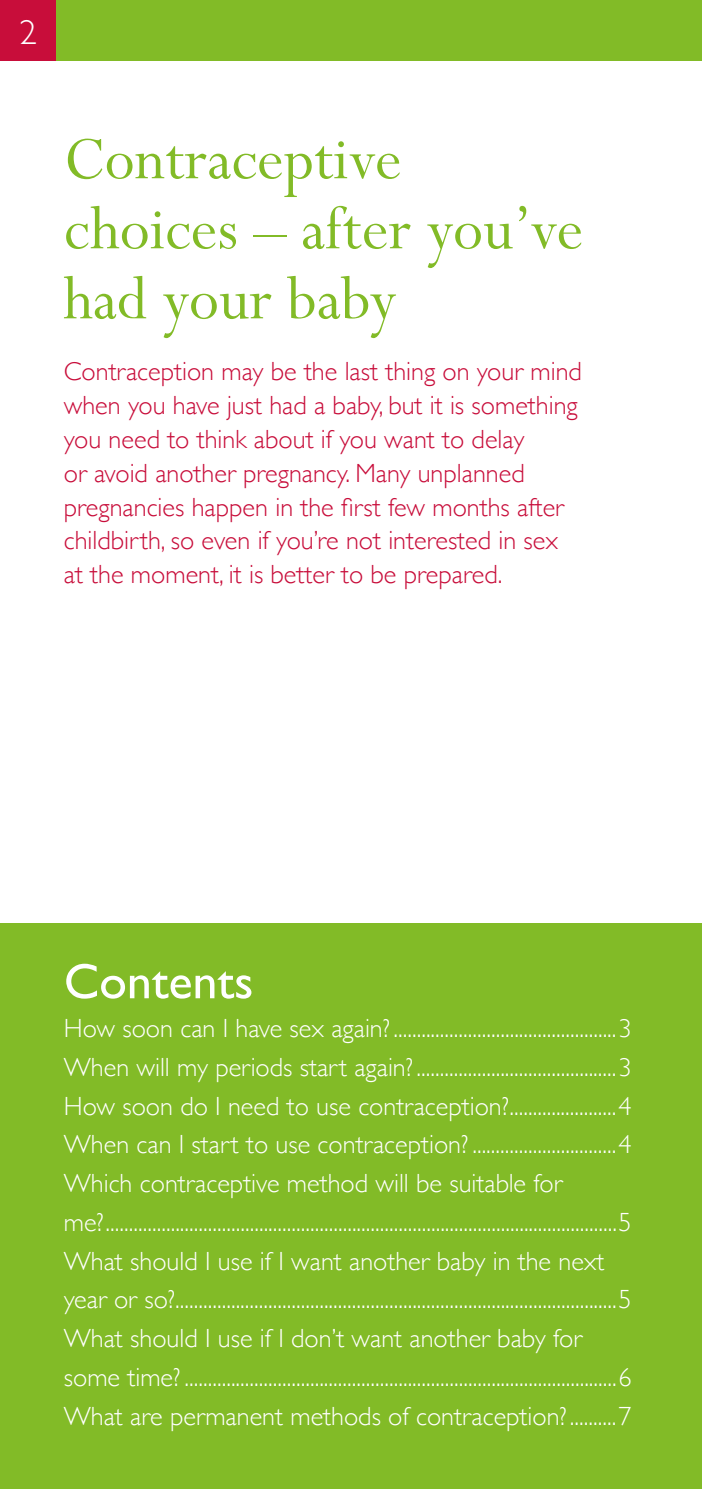
<style>
.page{position:relative;width:702px;height:1489px;background:#fff}
.page>*{position:absolute;margin:0;border:0;box-sizing:border-box;transform-origin:0 0}
.Main_Headers{font:67.5px/70px "Perpetua";color:#82bb27}
.Contents_header{font:50px "Gill Sans";color:#fff}
.t1{font:300 35px "Gill Sans";color:#fff}
.Contents_Light{font:300 26.25px/38.8px "Gill Sans";color:#fff}
.Main_Body_text{font:300 26.25px/33.8px "Gill Sans";color:#c80d3a}
</style>
<div class="page">
<div style="left:0;top:0;width:57px;height:60px;background:#c80d3a"></div>
<div style="left:57px;top:0;width:645px;height:60px;background:#82bb27"></div>
<div style="left:0;top:923px;width:702px;height:565px;background:#82bb27"></div>
<p class="t1" style="left:20px;top:5px;width:19px">2</p>
<p class="Main_Headers" style="left:64px;top:126px;width:521px">Contraceptive choices – after you’ve had your baby</p>
<p class="Main_Body_text" style="left:64px;top:354px;width:519px">Contraception may be the last thing on your mind when you have just had a baby, but it is something you need to think about if you want to delay<br>or avoid another pregnancy. Many unplanned pregnancies happen in the first few months after childbirth, so even if you’re not interested in sex</p>
<p class="Main_Body_text" style="left:64px;top:556px;width:440px">at the moment, it is better to be prepared.</p>
<p class="Contents_header" style="left:64px;top:951px;width:191px">Contents</p>
<p class="Contents_Light" style="left:64px;top:1007px;width:569px">How soon can I have sex again?................................................3</p>
<p class="Contents_Light" style="left:64px;top:1046px;width:569px">When will my periods start again?...........................................3</p>
<p class="Contents_Light" style="left:64px;top:1085px;width:569px">How soon do I need to use contraception?.......................4</p>
<p class="Contents_Light" style="left:64px;top:1124px;width:569px">When can I start to use contraception? ...............................4</p>
<p class="Contents_Light" style="left:64px;top:1162px;width:569px">Which contraceptive method will be suitable for me?..............................................................................................................5</p>
<p class="Contents_Light" style="left:64px;top:1240px;width:569px">What should I use if I want another baby in the next year or so?...............................................................................................5</p>
<p class="Contents_Light" style="left:64px;top:1317px;width:569px">What should I use if I don’t want another baby for some time? .............................................................................................6</p>
<p class="Contents_Light" style="left:64px;top:1395px;width:569px">What are permanent methods of contraception?..........7</p>
</div>
